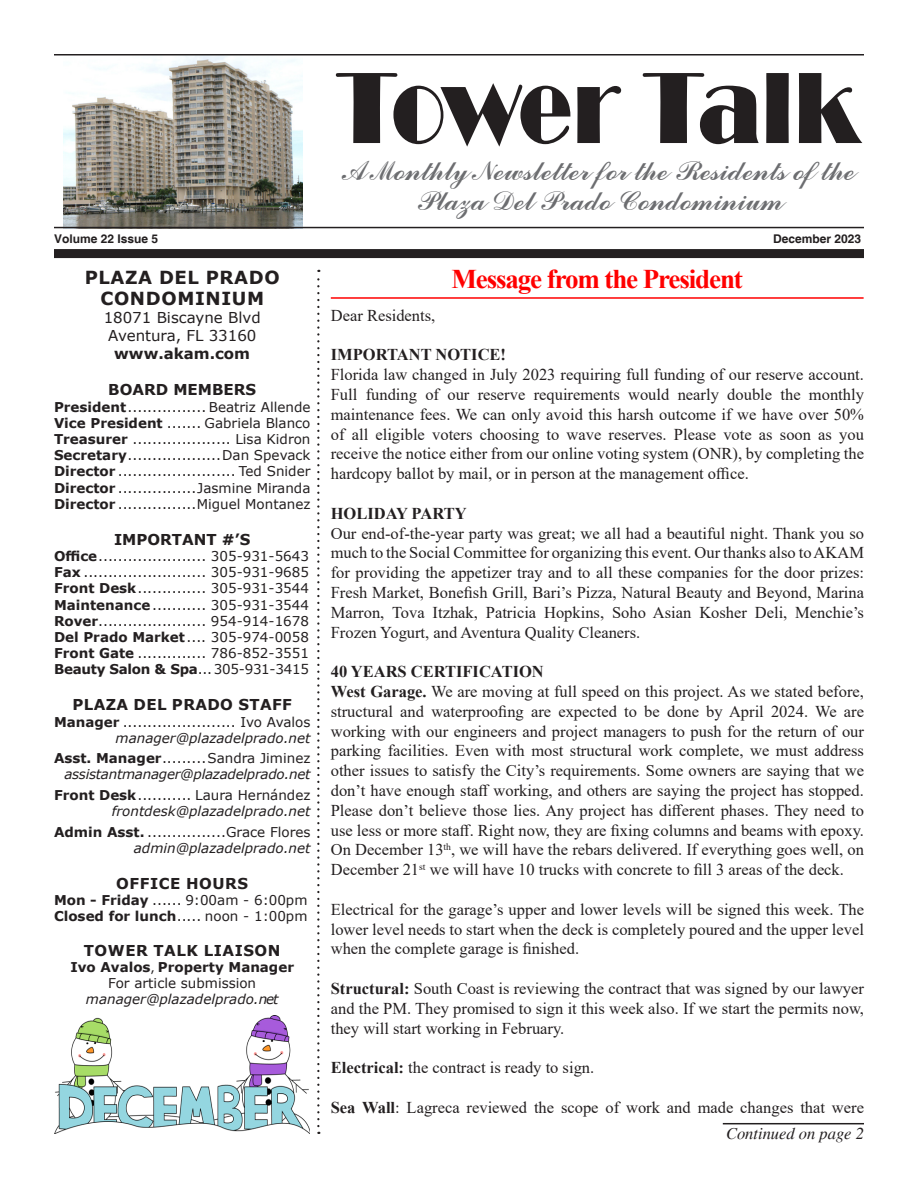
<style>
.page{position:relative;width:918px;height:1188px;background:#fff}
.page>*{position:absolute;margin:0;border:0;box-sizing:border-box;transform-origin:0 0}
.t1{font:105px "Broadway";letter-spacing:-.025em;color:#231f20;scale:.86 1}
.t2{font:30px "Commercial Script BT";color:#6c6d70}
.t3{font:700 27px "Times New Roman";letter-spacing:-.04em;color:#f00}
.t4{font:700 18px/21.6px "Verdana";letter-spacing:.035em;color:#231f20;text-align:center}
.t5{font:16.5px/19.8px "Times New Roman";color:#231f20;text-align:justify}
.t6{font:700 16.5px "Times New Roman";color:#231f20}
.t7{font:italic 16.5px "Times";color:#231f20}
.t8{font:700 15px "Verdana";letter-spacing:.025em;color:#231f20}
.t9{font:700 15px "Verdana";color:#231f20}
.t10{font:15px "Verdana";color:#231f20}
.t11{font:13.5px/16.2px "Verdana";color:#231f20;text-align:right}
.t12{font:italic 13.5px/16.2px "Verdana";color:#231f20;text-align:right}
.t13{font:italic 13.5px/16.2px "Verdana";letter-spacing:-.02em;color:#231f20;text-align:right}
.t14{font:700 13.5px "Verdana";letter-spacing:-.02em;color:#231f20}
.t15{font:700 13.5px "Verdana";color:#231f20}
.t16{font:700 12px "Helvetica";color:#231f20}
.s1{font-weight:700}
.s2{font-weight:400}
.s3{font-style:italic}
.s4{font-weight:700;font-style:normal}
.s5{font-style:normal}
.s6{font-weight:400;font-size:12px}
</style>
<div class="page">
<img style="left:64px;top:56px;width:239px;height:171px">
<hr style="left:54px;top:54px;width:810px;height:2px;background:#231f20">
<svg style="left:317px;top:270px;width:3px;height:856px"></svg>
<div style="left:54px;top:249px;width:810px;height:9px;background:#231f20"></div>
<hr style="left:54px;top:227px;width:810px;height:1px;background:#231f20">
<hr style="left:723px;top:1123px;width:141px;height:1px;background:#231f20">
<hr style="left:331px;top:297px;width:533px;height:2px;background:#f00">
<img style="left:54px;top:1015px;width:256px;height:119px">
<p class="t1" style="left:336px;top:47px;width:610px">Tower Talk</p>
<p class="t2" style="left:343px;top:155px;width:512px">A Monthly Newsletter for the Residents of the</p>
<p class="t2" style="left:415px;top:185px;width:368px">Plaza Del Prado Condominium</p>
<p class="t16" style="left:54px;top:231px;width:106px">Volume 22 Issue 5</p>
<p class="t16" style="left:773px;top:231px;width:90px">December 2023</p>
<p class="t4" style="left:85px;top:266px;width:197px">PLAZA DEL PRADO<br>CONDOMINIUM</p>
<p class="t10" style="left:104px;top:308px;width:159px">18071 Biscayne Blvd</p>
<p class="t10" style="left:108px;top:326px;width:150px">Aventura, FL 33160</p>
<p class="t9" style="left:114px;top:343px;width:137px">www.akam.com</p>
<p class="t9" style="left:108px;top:379px;width:149px">BOARD MEMBERS</p>
<p class="t11" style="left:54px;top:398px;width:258px"><span class="s1">President</span>................ Beatriz Allende</p>
<p class="t11" style="left:54px;top:415px;width:258px"><span class="s1">Vice President</span> ....... Gabriela Blanco</p>
<p class="t11" style="left:54px;top:431px;width:258px"><span class="s1">Treasurer</span> .................... Lisa Kidron</p>
<p class="t11" style="left:54px;top:447px;width:258px"><span class="s1">Secretary</span>...................Dan Spevack</p>
<p class="t11" style="left:54px;top:463px;width:258px"><span class="s1">Director</span> ........................ Ted Snider</p>
<p class="t11" style="left:54px;top:479px;width:258px"><span class="s1">Director</span> ................Jasmine Miranda</p>
<p class="t11" style="left:54px;top:496px;width:258px"><span class="s1">Director</span> ................Miguel Montanez</p>
<p class="t9" style="left:114px;top:529px;width:138px">IMPORTANT #’S</p>
<p class="t11" style="left:54px;top:548px;width:257px"><span class="s1">Office</span>...................... 305-931-5643</p>
<p class="t11" style="left:54px;top:564px;width:257px"><span class="s1">Fax</span> ......................... 305-931-9685</p>
<p class="t11" style="left:54px;top:580px;width:257px"><span class="s1">Front Desk</span>.............. 305-931-3544</p>
<p class="t11" style="left:54px;top:596px;width:257px"><span class="s1">Maintenance</span>........... 305-931-3544</p>
<p class="t11" style="left:54px;top:613px;width:257px"><span class="s1">Rover</span>...................... 954-914-1678</p>
<p class="t11" style="left:54px;top:629px;width:257px"><span class="s1">Del Prado Market</span>.... 305-974-0058</p>
<p class="t11" style="left:54px;top:645px;width:257px"><span class="s1">Front Gate</span> .............. 786-852-3551</p>
<p class="t14" style="left:54px;top:660px;width:257px">Beauty Salon &amp; Spa<span class="s2">...305-931-3415</span></p>
<p class="t8" style="left:73px;top:694px;width:221px">PLAZA DEL PRADO STAFF</p>
<p class="t11" style="left:54px;top:713px;width:258px"><span class="s1">Manager</span> ....................... Ivo Avalos <span class="s3">manager@plazadelprado.net</span></p>
<p class="t13" style="left:54px;top:750px;width:258px"><span class="s4">Asst. Manager</span><span class="s5">.........Sandra Jiminez </span>assistantmanager@plazadelprado.net</p>
<p class="t12" style="left:54px;top:787px;width:258px"><span class="s4">Front Desk</span><span class="s5">........... Laura Hernández </span>frontdesk@plazadelprado.net</p>
<p class="t11" style="left:54px;top:824px;width:258px"><span class="s1">Admin Asst.</span> ................Grace Flores <span class="s3">admin@plazadelprado.net</span></p>
<p class="t8" style="left:116px;top:873px;width:133px">OFFICE HOURS</p>
<p class="t11" style="left:54px;top:892px;width:255px"><span class="s1">Mon - Friday</span> ...... 9:00am - 6:00pm</p>
<p class="t11" style="left:54px;top:908px;width:255px"><span class="s1">Closed for lunch</span>..... noon - 1:00pm</p>
<p class="t8" style="left:84px;top:939px;width:198px">TOWER TALK LIAISON</p>
<p class="t15" style="left:70px;top:957px;width:225px">Ivo Avalos<span class="s6">,</span> Property Manager</p>
<p class="t12" style="left:86px;top:975px;width:194px;text-align:center"><span class="s5">For article submission </span>manager@plazadelprado.net</p>
<p class="t3" style="left:451px;top:260px;width:293px">Message from the President</p>
<p class="t5" style="left:331px;top:305px;width:106px">Dear Residents,</p>
<p class="t6" style="left:331px;top:343px;width:177px">IMPORTANT NOTICE!</p>
<p class="t5" style="left:331px;top:364px;width:535px">Florida law changed in July 2023 requiring full funding of our reserve account.<br>Full funding of our reserve requirements would nearly double the monthly maintenance fees. We can only avoid this harsh outcome if we have over 50% of all eligible voters choosing to wave reserves. Please vote as soon as you receive the notice either from our online voting system (ONR), by completing the hardcopy ballot by mail, or in person at the management office.</p>
<p class="t6" style="left:331px;top:501px;width:137px">HOLIDAY PARTY</p>
<p class="t5" style="left:331px;top:523px;width:535px">Our end-of-the-year party was great; we all had a beautiful night. Thank you so much to the Social Committee for organizing this event. Our thanks also to AKAM for providing the appetizer tray and to all these companies for the door prizes:<br>Fresh Market, Bonefish Grill, Bari’s Pizza, Natural Beauty and Beyond, Marina Marron, Tova Itzhak, Patricia Hopkins, Soho Asian Kosher Deli, Menchie’s Frozen Yogurt, and Aventura Quality Cleaners.</p>
<p class="t6" style="left:331px;top:660px;width:215px">40 YEARS CERTIFICATION</p>
<p class="t5" style="left:331px;top:681px;width:535px"><span class="s1">West Garage.</span> We are moving at full speed on this project. As we stated before, structural and waterproofing are expected to be done by April 2024. We are working with our engineers and project managers to push for the return of our parking facilities. Even with most structural work complete, we must address other issues to satisfy the City’s requirements. Some owners are saying that we don’t have enough staff working, and others are saying the project has stopped.<br>Please don’t believe those lies. Any project has different phases. They need to use less or more staff. Right now, they are fixing columns and beams with epoxy.<br>On December 13<sup>th</sup>, we will have the rebars delivered. If everything goes well, on December 21<sup>st</sup> we will have 10 trucks with concrete to fill 3 areas of the deck.</p>
<p class="t5" style="left:331px;top:899px;width:535px">Electrical for the garage’s upper and lower levels will be signed this week. The lower level needs to start when the deck is completely poured and the upper level when the complete garage is finished.</p>
<p class="t5" style="left:331px;top:978px;width:535px"><span class="s1">Structural:</span> South Coast is reviewing the contract that was signed by our lawyer and the PM. They promised to sign it this week also. If we start the permits now, they will start working in February.</p>
<p class="t5" style="left:331px;top:1057px;width:265px"><span class="s1">Electrical:</span> the contract is ready to sign.</p>
<p class="t5" style="left:331px;top:1097px;width:535px"><span class="s1">Sea Wall</span>: Lagreca reviewed the scope of work and made changes that were</p>
<p class="t7" style="left:726px;top:1124px;width:139px">Continued on page 2</p>
</div>
